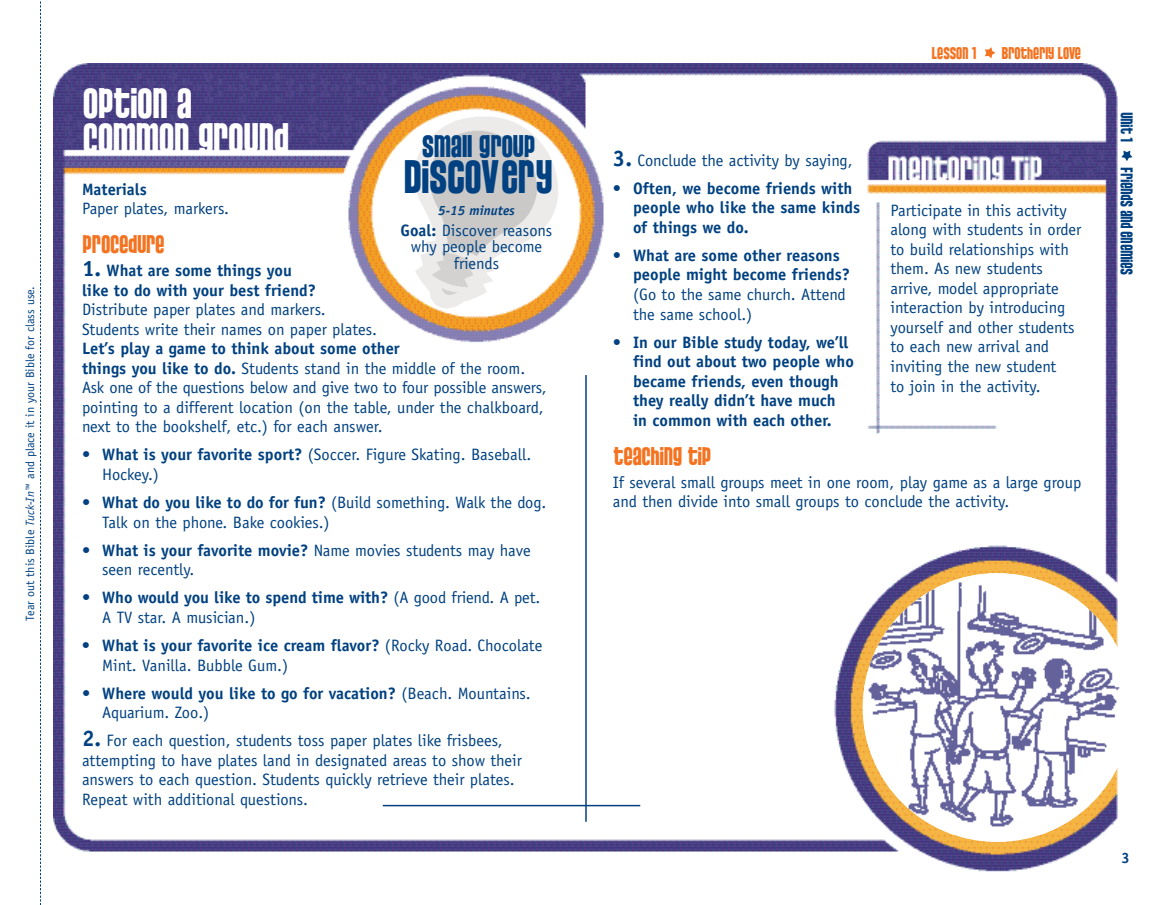
<style>
.page{position:relative;width:1175px;height:905px;background:#fff}
.page>*{position:absolute;margin:0;border:0;box-sizing:border-box;transform-origin:0 0}
.t1{font:54px "Pussycat Snickers";color:#014181}
.t2{font:54px "Pussycat Snickers";color:#f47321}
.t3{font:49.5px "Pussycat Snickers";color:#014181}
.t4{font:45px/34.5px "Pussycat Snickers";color:#fff}
.t5{font:33px "Pussycat Snickers";color:#014181}
.t6{font:27px "Pussycat Snickers";color:#f47321}
.t7{font:18px "Pussycat Snickers";color:#014181}
.t8{font:18px "Pussycat Snickers";color:#f47321}
.t9{font:16.5px/19.5px "Officina Sans";color:#014181}
.t10{font:700 16.5px/19.5px "Officina Sans";color:#014181}
.t11{font:700 15px "Officina Sans";color:#014181}
.t12{font:italic 700 13.5px "Officina Sans";color:#014181}
.t13{font:12px "Officina Sans";color:#014181}
.s1{font-style:italic}
.s2{font-size:22.5px}
.s3{font-weight:700}
.s4{font-weight:400}
.s5{font-weight:700;font-size:22.5px}
</style>
<div class="page">
<img style="left:54px;top:63px;width:1063px;height:809px">
<svg style="left:40px;top:1px;width:1px;height:903px"></svg>
<img style="left:391px;top:111px;width:188px;height:203px">
<img style="left:862px;top:573px;width:258px;height:261px">
<hr style="left:585px;top:375px;width:2px;height:446px;background:#014181">
<hr style="left:383px;top:804px;width:257px;height:2px;background:#014181">
<p class="t13" style="left:26px;top:620px;width:336px;rotate:-90deg">Tear out this Bible <span class="s1">Tuck-In</span>™ and place it in your Bible for class use.</p>
<h3 class="t4" style="left:82px;top:87px;width:207px">OPTION A<br>COMMON GROUND</h3>
<h3 class="t5" style="left:421px;top:128px;width:114px">SMALL GROUP</h3>
<h2 class="t3" style="left:403px;top:149px;width:151px">DISCOVERY</h2>
<p class="t10" style="left:82px;top:180px;width:66px">Materials</p>
<p class="t9" style="left:82px;top:200px;width:149px">Paper plates, markers.</p>
<h3 class="t6" style="left:82px;top:230px;width:83px">PROCEDURE</h3>
<p class="t10" style="left:82px;top:262px;width:235px"><span class="s2">1.</span> What are some things you like to do with your best friend?</p>
<p class="t9" style="left:82px;top:301px;width:296px">Distribute paper plates and markers.<br>Students write their names on paper plates.</p>
<p class="t9" style="left:82px;top:340px;width:466px"><span class="s3">Let’s play a game to think about some other<br>things you like to do.</span> Students stand in the middle of the room.<br>Ask one of the questions below and give two to four possible answers, pointing to a different location (on the table, under the chalkboard, next to the bookshelf, etc.) for each answer.</p>
<p class="t9" style="left:102px;top:446px;width:430px;text-indent:-20px"><span class="s3">• What is your favorite sport?</span> (Soccer. Figure Skating. Baseball.<br>Hockey.)</p>
<p class="t9" style="left:102px;top:494px;width:446px;text-indent:-20px"><span class="s3">• What do you like to do for fun?</span> (Build something. Walk the dog.<br>Talk on the phone. Bake cookies.)</p>
<p class="t9" style="left:102px;top:541px;width:430px;text-indent:-20px"><span class="s3">• What is your favorite movie?</span> Name movies students may have seen recently.</p>
<p class="t9" style="left:102px;top:589px;width:440px;text-indent:-20px"><span class="s3">• Who would you like to spend time with?</span> (A good friend. A pet.<br>A TV star. A musician.)</p>
<p class="t9" style="left:102px;top:637px;width:442px;text-indent:-20px"><span class="s3">• What is your favorite ice cream flavor?</span> (Rocky Road. Chocolate<br>Mint. Vanilla. Bubble Gum.)</p>
<p class="t10" style="left:102px;top:684px;width:430px;text-indent:-20px">• Where would you like to go for vacation? <span class="s4">(Beach. Mountains.<br>Aquarium. Zoo.)</span></p>
<p class="t9" style="left:82px;top:732px;width:441px"><span class="s5">2.</span> For each question, students toss paper plates like frisbees, attempting to have plates land in designated areas to show their answers to each question. Students quickly retrieve their plates.<br>Repeat with additional questions.</p>
<p class="t12" style="left:438px;top:205px;width:78px">5-15 minutes</p>
<p class="t9" style="left:400px;top:223px;width:153px;line-height:16.5px;text-align:center"><span class="s3">Goal:</span> Discover reasons why people become friends</p>
<p class="t8" style="left:931px;top:43px;width:46px">LESSON 1</p>
<h1 class="t2" style="left:982px;top:20px;width:14px">-</h1>
<p class="t8" style="left:1001px;top:43px;width:81px">BROTHERLY LOVE</p>
<p class="t9" style="left:613px;top:152px;width:241px"><span class="s5">3.</span> Conclude the activity by saying,</p>
<p class="t10" style="left:633px;top:180px;width:229px;text-indent:-20px">• Often, we become friends with people who like the same kinds of things we do.</p>
<p class="t10" style="left:633px;top:247px;width:218px;text-indent:-20px">• What are some other reasons people might become friends?</p>
<p class="t9" style="left:633px;top:286px;width:214px">(Go to the same church. Attend the same school.)</p>
<p class="t10" style="left:633px;top:333px;width:222px;text-indent:-20px">• In our Bible study today, we’ll find out about two people who became friends, even though they really didn’t have much<br>in common with each other.</p>
<h3 class="t6" style="left:613px;top:441px;width:99px">TEACHING TIP</h3>
<p class="t9" style="left:613px;top:474px;width:470px">If several small groups meet in one room, play game as a large group and then divide into small groups to conclude the activity.</p>
<p class="t9" style="left:890px;top:202px;width:192px">Participate in this activity along with students in order to build relationships with them. As new students arrive, model appropriate interaction by introducing yourself and other students to each new arrival and inviting the new student<br>to join in the activity.</p>
<p class="t7" style="left:1136px;top:112px;width:32px;rotate:90deg">UNIT 1</p>
<h1 class="t1" style="left:1159px;top:148px;width:15px;rotate:90deg">-</h1>
<p class="t7" style="left:1136px;top:167px;width:108px;rotate:90deg">FRIENDS AND ENEMIES</p>
<p class="t11" style="left:1121px;top:852px;width:10px">3</p>
</div>
